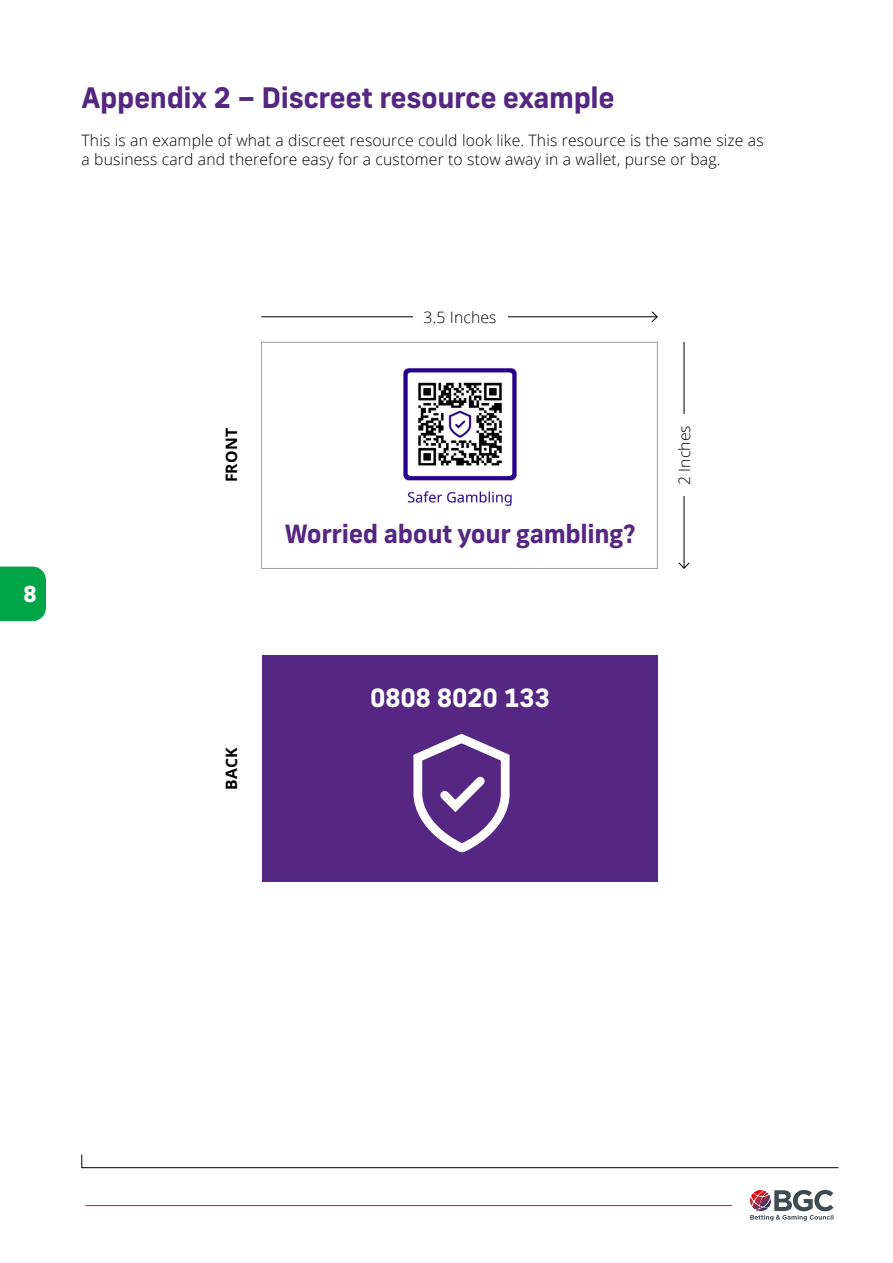
<style>
.page{position:relative;width:893px;height:1263px;background:#fff}
.page>*{position:absolute;margin:0;border:0;box-sizing:border-box;transform-origin:0 0}
.t1{font:700 28.2px "New Frank";letter-spacing:-.015em;color:#552682}
.t2{font:700 25.2px "New Frank";letter-spacing:-.015em;color:#552682}
.t3{font:700 25.2px "New Frank";letter-spacing:-.015em;color:#fff}
.t4{font:800 22.05px "New Frank";color:#fff}
.t5{font:300 15.75px/19.6px "Open Sans";letter-spacing:.01em;color:#000}
.t6{font:700 15.75px "Open Sans";letter-spacing:.01em;color:#000}
</style>
<div class="page">
<hr style="left:85px;top:1205px;width:647px;height:1px;background:#e30d13">
<svg style="left:750px;top:1190px;width:83px;height:30px"></svg>
<div style="left:261px;top:342px;width:397px;height:227px;border:1px solid #9d9d9c"></div>
<div style="left:262px;top:655px;width:395px;height:227px;background:#552682"></div>
<svg style="left:413px;top:733px;width:97px;height:120px"></svg>
<img style="left:403px;top:368px;width:114px;height:139px">
<hr style="left:261px;top:316px;width:396px;height:1px;background:#000">
<svg style="left:651px;top:311px;width:7px;height:12px"></svg>
<div style="left:413px;top:305px;width:94px;height:23px;background:#fff"></div>
<hr style="left:684px;top:342px;width:1px;height:226px;background:#000">
<svg style="left:678px;top:562px;width:12px;height:7px"></svg>
<div style="left:672px;top:415px;width:24px;height:81px;background:#fff"></div>
<div style="left:0;top:567px;width:46px;height:54px;background:#00a547"></div>
<svg style="left:81px;top:1154px;width:758px;height:14px"></svg>
<h1 class="t1" style="left:82px;top:80px;width:535px">Appendix 2 – Discreet resource example</h1>
<p class="t5" style="left:82px;top:130px;width:684px">This is an example of what a discreet resource could look like. This resource is the same size as a business card and therefore easy for a customer to stow away in a wallet, purse or bag.</p>
<h3 class="t4" style="left:23px;top:579px;width:15px">8</h3>
<p class="t6" style="left:220px;top:482px;width:55px;rotate:-90deg">FRONT</p>
<p class="t5" style="left:424px;top:307px;width:75px">3.5 Inches</p>
<h2 class="t2" style="left:284px;top:518px;width:353px">Worried about your gambling?</h2>
<p class="t5" style="left:674px;top:485px;width:62px;rotate:-90deg">2 Inches</p>
<p class="t6" style="left:220px;top:790px;width:44px;rotate:-90deg">BACK</p>
<h2 class="t3" style="left:370px;top:682px;width:181px">0808 8020 133</h2>
</div>
